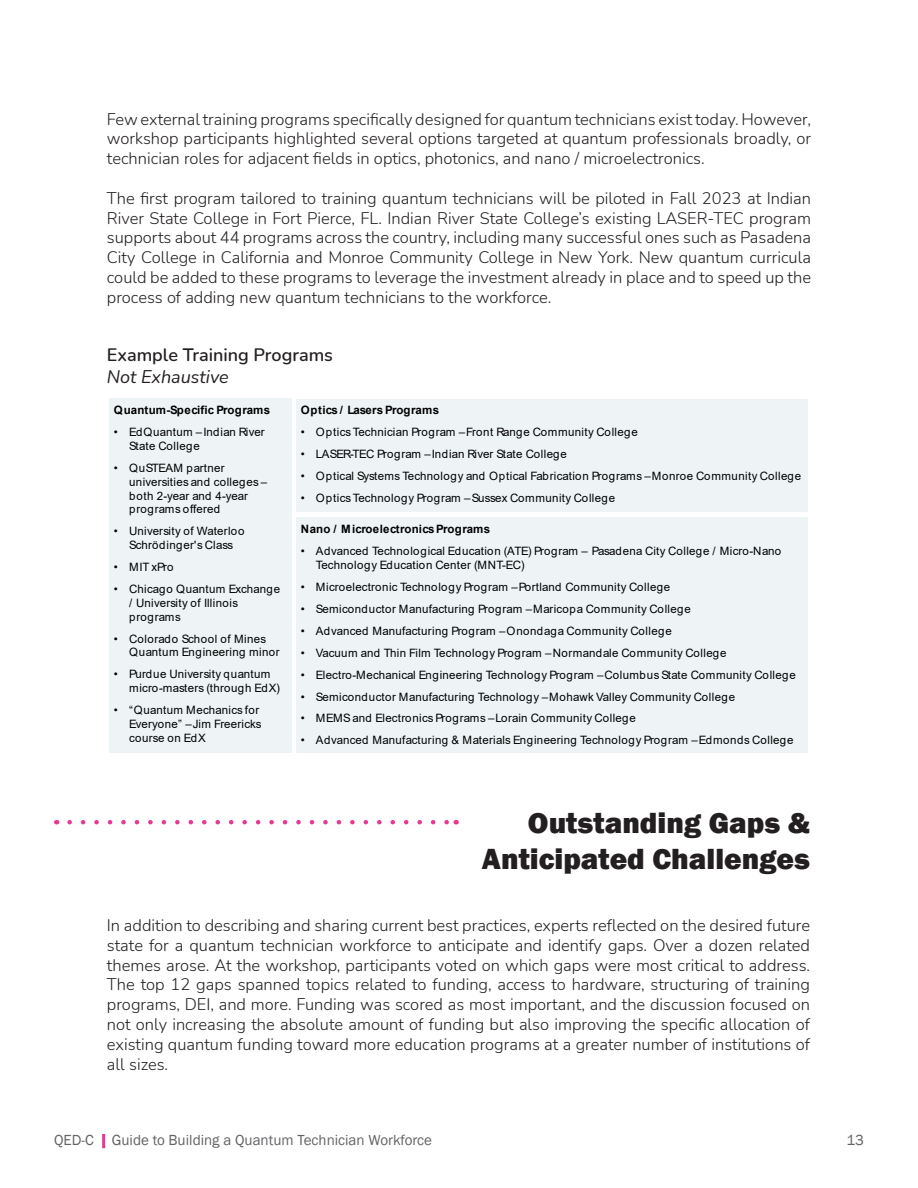
<style>
.page{position:relative;width:918px;height:1188px;background:#fff}
.page>*{position:absolute;margin:0;border:0;box-sizing:border-box;transform-origin:0 0}
.t1{font:800 30px/36px "Franklin Gothic";color:#231f20;text-align:right}
.t2{font:600 18px "Nunito";color:#231f20}
.t3{font:italic 18px "Nunito";color:#231f20}
.t4{font:300 16.5px/19.8px "Nunito";color:#231f20;text-align:justify}
.t5{font:15px "Franklin Gothic";color:#636366}
.t6{font:11.55px/13.8px "Arial";letter-spacing:.03em;color:#000}
.t7{font:700 11.55px "Arial";letter-spacing:.01em;color:#000}
.t8{font:11.55px "Arial";letter-spacing:.01em;color:#000}
</style>
<div class="page">
<hr style="left:102px;top:1134px;width:3px;height:14px;background:#e93794">
<svg style="left:70px;top:820px;width:379px;height:4px"></svg>
<div style="left:109px;top:399px;width:182px;height:354px;background:#eef4f6"></div>
<div style="left:296px;top:399px;width:511px;height:112px;background:#eef4f6"></div>
<div style="left:296px;top:517px;width:511px;height:236px;background:#eef4f6"></div>
<p class="t4" style="left:107px;top:108px;width:706px">Few external training programs specifically designed for quantum technicians exist today. However, workshop participants highlighted several options targeted at quantum professionals broadly, or technician roles for adjacent fields in optics, photonics, and nano / microelectronics.</p>
<p class="t4" style="left:107px;top:188px;width:706px">The first program tailored to training quantum technicians will be piloted in Fall 2023 at Indian River State College in Fort Pierce, FL. Indian River State College’s existing LASER-TEC program supports about 44 programs across the country, including many successful ones such as Pasadena City College in California and Monroe Community College in New York. New quantum curricula could be added to these programs to leverage the investment already in place and to speed up the process of adding new quantum technicians to the workforce.</p>
<p class="t2" style="left:107px;top:342px;width:228px">Example Training Programs</p>
<p class="t3" style="left:107px;top:364px;width:123px">Not Exhaustive</p>
<p class="t7" style="left:114px;top:402px;width:158px">Quantum-Specific Programs</p>
<p class="t6" style="left:129px;top:425px;width:137px;text-indent:-15px">• EdQuantum –Indian River<br>State College</p>
<p class="t6" style="left:129px;top:461px;width:140px;text-indent:-15px">• QuSTEAM partner universities and colleges – both 2-year and 4-year programs offered</p>
<p class="t6" style="left:114px;top:524px;width:132px;text-align:center">• University of Waterloo<br>Schrödinger's Class</p>
<p class="t6" style="left:114px;top:560px;width:61px">• MIT xPro</p>
<p class="t6" style="left:129px;top:582px;width:152px;text-indent:-15px">• Chicago Quantum Exchange / University of Illinois programs</p>
<p class="t6" style="left:129px;top:631px;width:152px;text-indent:-15px">• Colorado School of Mines<br>Quantum Engineering minor</p>
<p class="t6" style="left:129px;top:667px;width:152px;text-indent:-15px">• Purdue University quantum micro-masters (through EdX)</p>
<p class="t6" style="left:129px;top:703px;width:134px;text-indent:-15px">• “Quantum Mechanics for<br>Everyone” –Jim Freericks course on EdX</p>
<p class="t7" style="left:301px;top:402px;width:140px">Optics / Lasers Programs</p>
<p class="t6" style="left:301px;top:425px;width:339px">• Optics Technician Program –Front Range Community College</p>
<p class="t8" style="left:301px;top:446px;width:268px">• LASER-TEC Program –Indian River State College</p>
<p class="t6" style="left:301px;top:469px;width:502px">• Optical Systems Technology and Optical Fabrication Programs –Monroe Community College</p>
<p class="t6" style="left:301px;top:491px;width:316px">• Optics Technology Program –Sussex Community College</p>
<p class="t7" style="left:301px;top:521px;width:191px">Nano / Microelectronics Programs</p>
<p class="t6" style="left:316px;top:544px;width:467px;text-indent:-15px">• Advanced Technological Education (ATE) Program – Pasadena City College / Micro-Nano<br>Technology Education Center (MNT-EC)</p>
<p class="t6" style="left:301px;top:580px;width:371px">• Microelectronic Technology Program –Portland Community College</p>
<p class="t6" style="left:301px;top:602px;width:392px">• Semiconductor Manufacturing Program –Maricopa Community College</p>
<p class="t6" style="left:301px;top:624px;width:373px">• Advanced Manufacturing Program –Onondaga Community College</p>
<p class="t6" style="left:301px;top:646px;width:427px">• Vacuum and Thin Film Technology Program –Normandale Community College</p>
<p class="t6" style="left:301px;top:668px;width:497px">• Electro-Mechanical Engineering Technology Program –Columbus State Community College</p>
<p class="t6" style="left:301px;top:690px;width:436px">• Semiconductor Manufacturing Technology –Mohawk Valley Community College</p>
<p class="t6" style="left:301px;top:711px;width:337px">• MEMS and Electronics Programs –Lorain Community College</p>
<p class="t6" style="left:301px;top:733px;width:494px">• Advanced Manufacturing &amp; Materials Engineering Technology Program –Edmonds College</p>
<p class="t1" style="left:482px;top:804px;width:330px">Outstanding Gaps &amp;<br>Anticipated Challenges</p>
<p class="t4" style="left:107px;top:915px;width:705px">In addition to describing and sharing current best practices, experts reflected on the desired future state for a quantum technician workforce to anticipate and identify gaps. Over a dozen related themes arose. At the workshop, participants voted on which gaps were most critical to address.<br>The top 12 gaps spanned topics related to funding, access to hardware, structuring of training programs, DEI, and more. Funding was scored as most important, and the discussion focused on not only increasing the absolute amount of funding but also improving the specific allocation of existing quantum funding toward more education programs at a greater number of institutions of all sizes.</p>
<p class="t5" style="left:54px;top:1130px;width:380px">QED-C Guide to Building a Quantum Technician Workforce</p>
<p class="t5" style="left:847px;top:1130px;width:19px">13</p>
</div>
